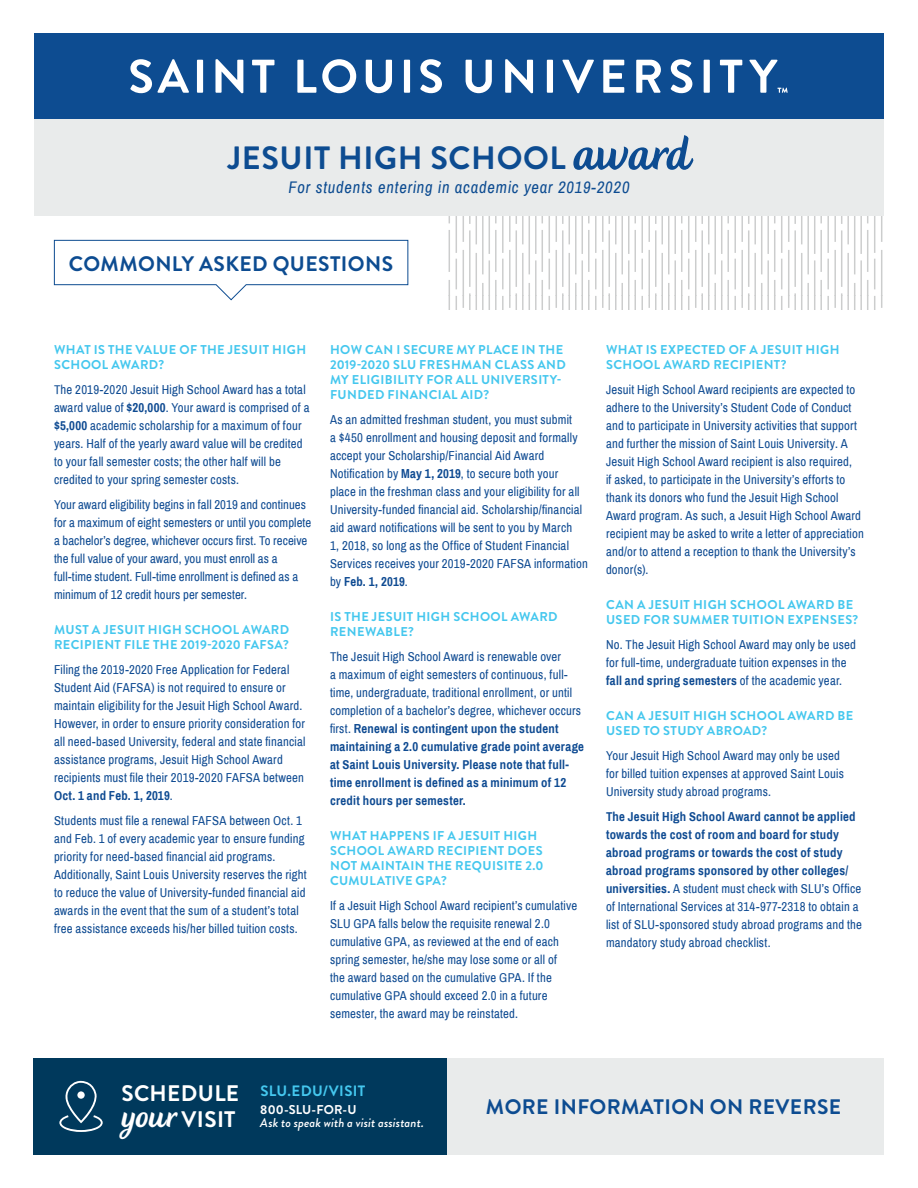
<style>
.page{position:relative;width:918px;height:1188px;background:#fff}
.page>*{position:absolute;margin:0;border:0;box-sizing:border-box;transform-origin:0 0}
.t1{font:700 32.25px "Brandon Grotesque";letter-spacing:.02em;color:#0d4c91}
.Subhead_Large__Stude{font:700 22.5px/25.5px "Brandon Grotesque";letter-spacing:.015em;color:#fff}
.t2{font:700 21px "Brandon Grotesque";letter-spacing:.02em;color:#0d4c91}
.t3{font:italic 16.5px "Archivo Narrow";letter-spacing:.05em;color:#0d4c91}
.Subhead_Large__Stude-2{font:700 15px "Brandon Grotesque";letter-spacing:.025em;color:#44c7ee}
.t4{font:12.75px/18px "Archivo Narrow";letter-spacing:.015em;color:#0f4b92}
.t5{font:700 12.75px/15px "Brandon Grotesque";letter-spacing:.03em;color:#44c7ee}
.t6{font:700 12.75px/18px "Archivo Narrow";letter-spacing:.02em;color:#0f4b92}
.Intro_Text__Student{font:italic 500 12.75px "Brandon Grotesque";letter-spacing:.01em;color:#fff}
.Intro_Text__Student-2{font:700 12.75px "Brandon Grotesque";letter-spacing:.015em;color:#fff}
.s1{font-family:"Creamy Script";font-weight:400;font-size:64.5px}
.s2{font-weight:700}
.s3{font-weight:400}
.s4{font-family:"Creamy Script";font-weight:400;font-size:43.5px}
</style>
<div class="page">
<div style="left:34px;top:34px;width:850px;height:86px;background:#0d4c91"></div>
<div style="left:34px;top:120px;width:850px;height:96px;background:#e9ebeb"></div>
<svg style="left:130px;top:59px;width:658px;height:34px"></svg>
<div style="left:34px;top:1058px;width:413px;height:96px;background:#00395c"></div>
<div style="left:447px;top:1058px;width:437px;height:96px;background:#e9ebeb"></div>
<svg style="left:448px;top:216px;width:435px;height:93px"></svg>
<svg style="left:54px;top:240px;width:355px;height:61px"></svg>
<svg style="left:59px;top:1081px;width:44px;height:51px"></svg>
<p class="t1" style="left:228px;top:136px;width:464px">JESUIT HIGH SCHOOL <span class="s1">award</span></p>
<p class="t3" style="left:288px;top:178px;width:343px">For students entering in academic year 2019-2020</p>
<p class="t2" style="left:69px;top:249px;width:326px">COMMONLY ASKED QUESTIONS</p>
<p class="t5" style="left:54px;top:343px;width:254px">WHAT IS THE VALUE OF THE JESUIT HIGH<br>SCHOOL AWARD?</p>
<p class="t4" style="left:54px;top:381px;width:257px">The 2019-2020 Jesuit High School Award has a total award value of <span class="s2">$20,000</span>. Your award is comprised of a <span class="s2">$5,000</span> academic scholarship for a maximum of four years. Half of the yearly award value will be credited to your fall semester costs; the other half will be credited to your spring semester costs.</p>
<p class="t4" style="left:54px;top:496px;width:259px">Your award eligibility begins in fall 2019 and continues for a maximum of eight semesters or until you complete a bachelor’s degree, whichever occurs first. To receive the full value of your award, you must enroll as a full-time student. Full-time enrollment is defined as a minimum of 12 credit hours per semester.</p>
<p class="t5" style="left:54px;top:622px;width:237px">MUST A JESUIT HIGH SCHOOL AWARD<br>RECIPIENT FILE THE 2019-2020 FAFSA?</p>
<p class="t4" style="left:54px;top:661px;width:253px">Filing the 2019-2020 Free Application for Federal Student Aid (FAFSA) is not required to ensure or maintain eligibility for the Jesuit High School Award.<br>However, in order to ensure priority consideration for all need-based University, federal and state financial assistance programs, Jesuit High School Award recipients must file their 2019-2020 FAFSA between <span class="s2">Oct. 1 and Feb. 1, 2019</span>.</p>
<p class="t4" style="left:54px;top:811px;width:254px">Students must file a renewal FAFSA between Oct. 1 and Feb. 1 of every academic year to ensure funding priority for need-based financial aid programs.<br>Additionally, Saint Louis University reserves the right to reduce the value of University-funded financial aid awards in the event that the sum of a student’s total free assistance exceeds his/her billed tuition costs.</p>
<p class="t5" style="left:330px;top:343px;width:237px">HOW CAN I SECURE MY PLACE IN THE<br>2019-2020 SLU FRESHMAN CLASS AND<br>MY ELIGIBILITY FOR ALL UNIVERSITY-<br>FUNDED FINANCIAL AID?</p>
<p class="t4" style="left:330px;top:411px;width:259px">As an admitted freshman student, you must submit<br>a $450 enrollment and housing deposit and formally accept your Scholarship/Financial Aid Award Notification by <span class="s2">May 1, 2019</span>, to secure both your<br>place in the freshman class and your eligibility for all University-funded financial aid. Scholarship/financial aid award notifications will be sent to you by March<br>1, 2018, so long as the Office of Student Financial Services receives your 2019-2020 FAFSA information by <span class="s2">Feb. 1, 2019</span>.</p>
<p class="t5" style="left:330px;top:610px;width:229px">IS THE JESUIT HIGH SCHOOL AWARD<br>RENEWABLE?</p>
<p class="t4" style="left:330px;top:648px;width:256px">The Jesuit High School Award is renewable over<br>a maximum of eight semesters of continuous, full&shy;time, undergraduate, traditional enrollment, or until completion of a bachelor’s degree, whichever occurs first. <span class="s2">Renewal is contingent upon the student maintaining a 2.0 cumulative grade point average at Saint Louis University. Please note that full&shy;time enrollment is defined as a minimum of 12 credit hours per semester.</span></p>
<p class="t5" style="left:330px;top:829px;width:215px">WHAT HAPPENS IF A JESUIT HIGH<br>SCHOOL AWARD RECIPIENT DOES<br>NOT MAINTAIN THE REQUISITE 2.0<br>CUMULATIVE GPA?</p>
<p class="t4" style="left:330px;top:897px;width:249px">If a Jesuit High School Award recipient’s cumulative SLU GPA falls below the requisite renewal 2.0 cumulative GPA, as reviewed at the end of each spring semester, he/she may lose some or all of<br>the award based on the cumulative GPA. If the cumulative GPA should exceed 2.0 in a future semester, the award may be reinstated.</p>
<p class="t5" style="left:606px;top:343px;width:235px">WHAT IS EXPECTED OF A JESUIT HIGH<br>SCHOOL AWARD RECIPIENT?</p>
<p class="t4" style="left:606px;top:381px;width:259px">Jesuit High School Award recipients are expected to adhere to the University’s Student Code of Conduct and to participate in University activities that support and further the mission of Saint Louis University. A Jesuit High School Award recipient is also required,<br>if asked, to participate in the University’s efforts to thank its donors who fund the Jesuit High School Award program. As such, a Jesuit High School Award recipient may be asked to write a letter of appreciation and/or to attend a reception to thank the University’s donor(s).</p>
<p class="t5" style="left:606px;top:598px;width:254px">CAN A JESUIT HIGH SCHOOL AWARD BE<br>USED FOR SUMMER TUITION EXPENSES?</p>
<p class="t4" style="left:606px;top:636px;width:251px">No. The Jesuit High School Award may only be used for full-time, undergraduate tuition expenses in the <span class="s2">fall and spring semesters</span> of the academic year.</p>
<p class="t5" style="left:606px;top:709px;width:249px">CAN A JESUIT HIGH SCHOOL AWARD BE<br>USED TO STUDY ABROAD?</p>
<p class="t4" style="left:606px;top:747px;width:240px">Your Jesuit High School Award may only be used for billed tuition expenses at approved Saint Louis<br>University study abroad programs.</p>
<p class="t6" style="left:606px;top:807px;width:257px">The Jesuit High School Award cannot be applied towards the cost of room and board for study abroad programs or towards the cost of study abroad programs sponsored by other colleges/ universities. <span class="s3">A student must check with SLU’s Office of International Services at 314-977-2318 to obtain a list of SLU-sponsored study abroad programs and the mandatory study abroad checklist.</span></p>
<p class="Subhead_Large__Stude" style="left:121px;top:1081px;width:119px">SCHEDULE <span class="s4">your</span> VISIT</p>
<p class="Subhead_Large__Stude-2" style="left:260px;top:1080px;width:107px">SLU.EDU/VISIT</p>
<p class="Intro_Text__Student-2" style="left:260px;top:1100px;width:98px">800-SLU-FOR-U</p>
<p class="Intro_Text__Student" style="left:260px;top:1114px;width:165px">Ask to speak with a visit assistant.</p>
<p class="t2" style="left:486px;top:1092px;width:357px">MORE INFORMATION ON REVERSE</p>
</div>
